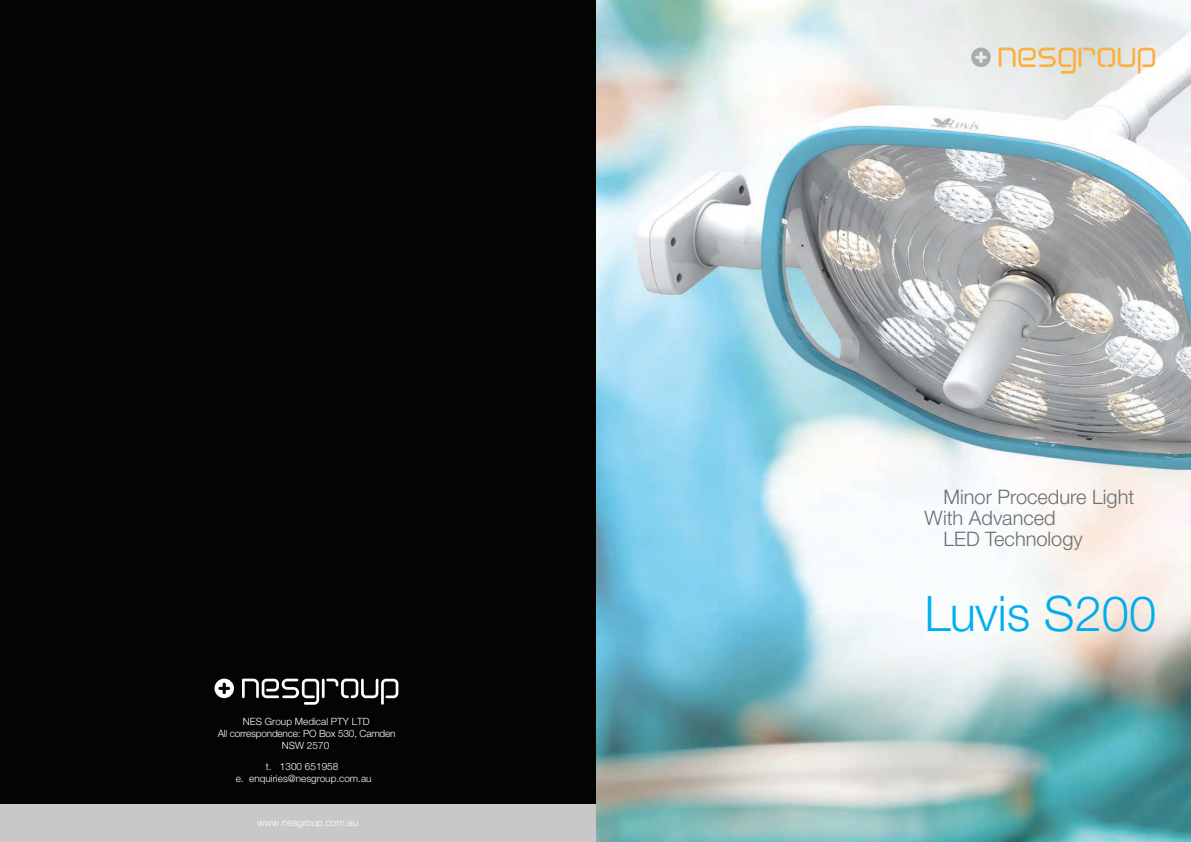
<style>
.page{position:relative;width:1191px;height:842px;background:#fff}
.page>*{position:absolute;margin:0;border:0;box-sizing:border-box;transform-origin:0 0}
.t1{font:300 48.9px "Helvetica Neue LT Std";color:#00aeef}
.t2{font:300 20px/41.3px "Helvetica Neue LT Std";color:#6c6d70}
.t3{font:300 10px/12px "Helvetica Neue LT Std";color:#fff;text-align:center}
</style>
<div class="page">
<img style="left:595px;top:0;width:595px;height:842px">
<svg style="left:971px;top:48px;width:19px;height:19px"></svg>
<hr style="left:1078px;top:48px;width:3px;height:19px;background:#fbb03f">
<svg style="left:998px;top:48px;width:77px;height:26px"></svg>
<svg style="left:1083px;top:48px;width:72px;height:26px"></svg>
<div style="left:0;top:1px;width:595px;height:805px;background:#040503"></div>
<svg style="left:214px;top:679px;width:20px;height:19px"></svg>
<svg style="left:242px;top:679px;width:156px;height:26px"></svg>
<div style="left:0;top:805px;width:595px;height:37px;background:#c8c8c9"></div>
<p class="t3" style="left:218px;top:715px;width:179px">NES Group Medical PTY LTD<br>All correspondence: PO Box 530, Camden<br>NSW 2570</p>
<p class="t3" style="left:236px;top:760px;width:137px">t. 1300 651958<br>e. enquiries@nesgroup.com.au</p>
<p class="t3" style="left:257px;top:816px;width:102px">www.nesgroup.com.au</p>
<h2 class="t2" style="left:943px;top:476px;width:192px">Minor Procedure Light<br>LED Technology</h2>
<h2 class="t2" style="left:924px;top:497px;width:133px">With Advanced</h2>
<h1 class="t1" style="left:924px;top:583px;width:233px">Luvis S200</h1>
</div>
